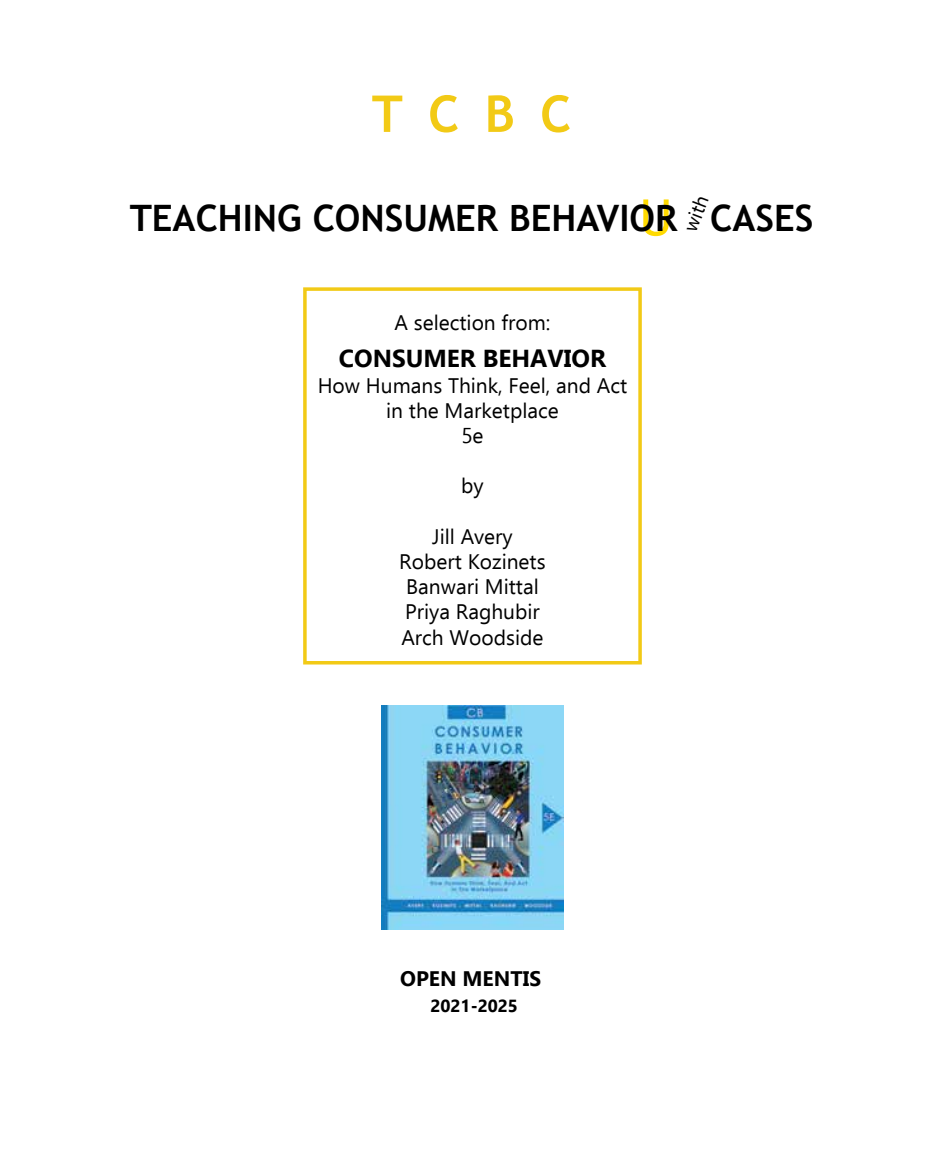
<style>
.page{position:relative;width:945px;height:1150px;background:#fff}
.page>*{position:absolute;margin:0;border:0;box-sizing:border-box;transform-origin:0 0}
.t1{font:700 50.75px "Trebuchet MS";color:#f2ca16}
.t2{font:50.4px "Trebuchet MS";color:#ffda00}
.t3{font:700 36.4px "Trebuchet MS";color:#000}
.t4{font:700 24.5px "Ebrima";color:#000}
.t5{font:21px/25.2px "Ebrima";color:#000;text-align:center}
.t6{font:700 21px "Ebrima";color:#000}
.t7{font:19.6px "Ebrima";color:#000}
.t8{font:700 17.5px "Ebrima";color:#000}
</style>
<div class="page">
<img style="left:382px;top:705px;width:181px;height:225px">
<div style="left:303px;top:287px;width:339px;height:377px;border:4px solid #f2ca16"></div>
<h1 class="t1" style="left:372px;top:82px;width:201px">TCBC</h1>
<h2 class="t2" style="left:640px;top:186px;width:34px">U</h2>
<p class="t7" style="left:677px;top:225px;width:38px;rotate:-69deg">with</p>
<h3 class="t3" style="left:710px;top:195px;width:105px">CASES</h3>
<h3 class="t3" style="left:130px;top:195px;width:549px">TEACHING CONSUMER BEHAVIOR</h3>
<p class="t5" style="left:395px;top:310px;width:157px">A selection from:</p>
<p class="t4" style="left:339px;top:340px;width:269px">CONSUMER BEHAVIOR</p>
<p class="t5" style="left:318px;top:372px;width:311px">How Humans Think, Feel, and Act in the Marketplace<br>5e</p>
<p class="t5" style="left:461px;top:473px;width:24px">by</p>
<p class="t5" style="left:399px;top:523px;width:148px">Jill Avery<br>Robert Kozinets<br>Banwari Mittal<br>Priya Raghubir<br>Arch Woodside</p>
<p class="t6" style="left:400px;top:963px;width:142px">OPEN MENTIS</p>
<p class="t8" style="left:430px;top:993px;width:89px">2021-2025</p>
</div>
